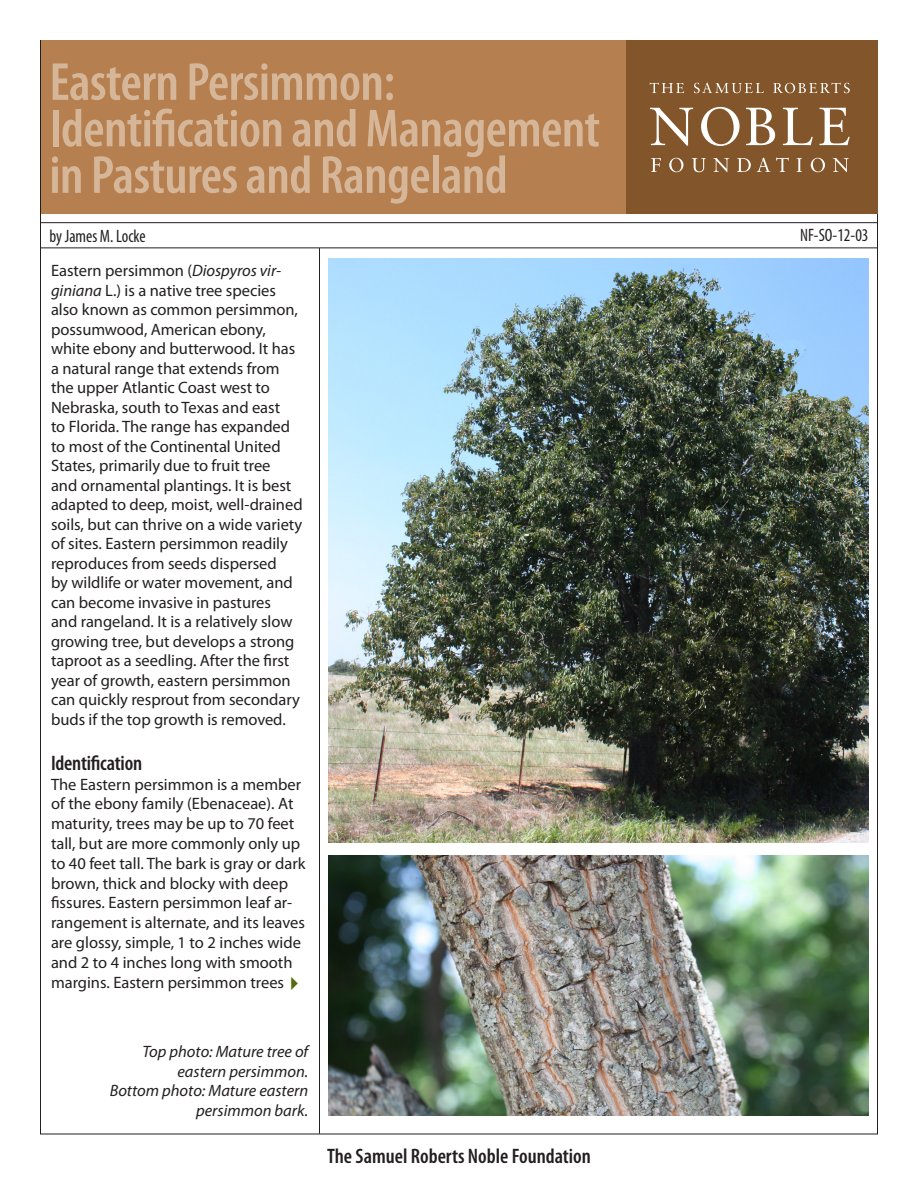
<style>
.page{position:relative;width:918px;height:1188px;background:#fff}
.page>*{position:absolute;margin:0;border:0;box-sizing:border-box;transform-origin:0 0}
.t1{font:600 condensed 54px/46.5px "Myriad Pro";letter-spacing:-.01em;color:#d6b699}
.Headings_within_body{font:600 condensed 21px "Myriad Pro";color:#231f20}
.BACKCOVERADDRESS{font:condensed 18px "Myriad Pro";color:#231f20;scale:.95 1}
.VOL_DATE{font:condensed 18px "Myriad Pro";color:#231f20;scale:.95 1}
.Body_Text-1st_Paragr{font:16.5px/19.5px "Myriad Pro";color:#231f20}
.t2{font:italic 16.5px/19.5px "Myriad Pro";color:#231f20;text-align:right}
.s1{font-style:italic}
</style>
<div class="page">
<hr style="left:40px;top:248px;width:838px;height:1px;background:#231f20">
<hr style="left:40px;top:222px;width:838px;height:1px;background:#231f20">
<hr style="left:319px;top:248px;width:1px;height:886px;background:#231f20">
<div style="left:625px;top:40px;width:252px;height:174px;background:#82552a"></div>
<svg style="left:650px;top:83px;width:200px;height:90px"></svg>
<div style="left:41px;top:40px;width:585px;height:174px;background:#b67f4f"></div>
<img style="left:329px;top:259px;width:539px;height:583px">
<img style="left:329px;top:855px;width:540px;height:261px">
<p class="t1" style="left:50px;top:58px;width:552px">Eastern Persimmon:<br>Identification and Management in Pastures and Rangeland</p>
<p class="BACKCOVERADDRESS" style="left:50px;top:225px;width:103px">by James M. Locke</p>
<p class="Body_Text-1st_Paragr" style="left:51px;top:261px;width:253px">Eastern persimmon (<span class="s1">Diospyros vir&shy;giniana</span> L.) is a native tree species also known as common persimmon, possumwood, American ebony, white ebony and butterwood. It has a natural range that extends from the upper Atlantic Coast west to Nebraska, south to Texas and east<br>to Florida. The range has expanded to most of the Continental United States, primarily due to fruit tree<br>and ornamental plantings. It is best adapted to deep, moist, well-drained soils, but can thrive on a wide variety of sites. Eastern persimmon readily reproduces from seeds dispersed<br>by wildlife or water movement, and can become invasive in pastures<br>and rangeland. It is a relatively slow growing tree, but develops a strong taproot as a seedling. After the first year of growth, eastern persimmon can quickly resprout from secondary buds if the top growth is removed.</p>
<p class="Headings_within_body" style="left:51px;top:750px;width:93px">Identification</p>
<p class="Body_Text-1st_Paragr" style="left:51px;top:774px;width:256px">The Eastern persimmon is a member of the ebony family (Ebenaceae). At maturity, trees may be up to 70 feet tall, but are more commonly only up to 40 feet tall. The bark is gray or dark brown, thick and blocky with deep fissures. Eastern persimmon leaf ar&shy;rangement is alternate, and its leaves are glossy, simple, 1 to 2 inches wide and 2 to 4 inches long with smooth margins. Eastern persimmon trees</p>
<p class="t2" style="left:142px;top:1042px;width:167px">Top photo: Mature tree of eastern persimmon.</p>
<p class="t2" style="left:110px;top:1081px;width:200px">Bottom photo: Mature eastern persimmon bark.</p>
<p class="Headings_within_body" style="left:327px;top:1143px;width:265px">The Samuel Roberts Noble Foundation</p>
<p class="VOL_DATE" style="left:800px;top:224px;width:74px">NF-SO-12-03</p>
</div>
